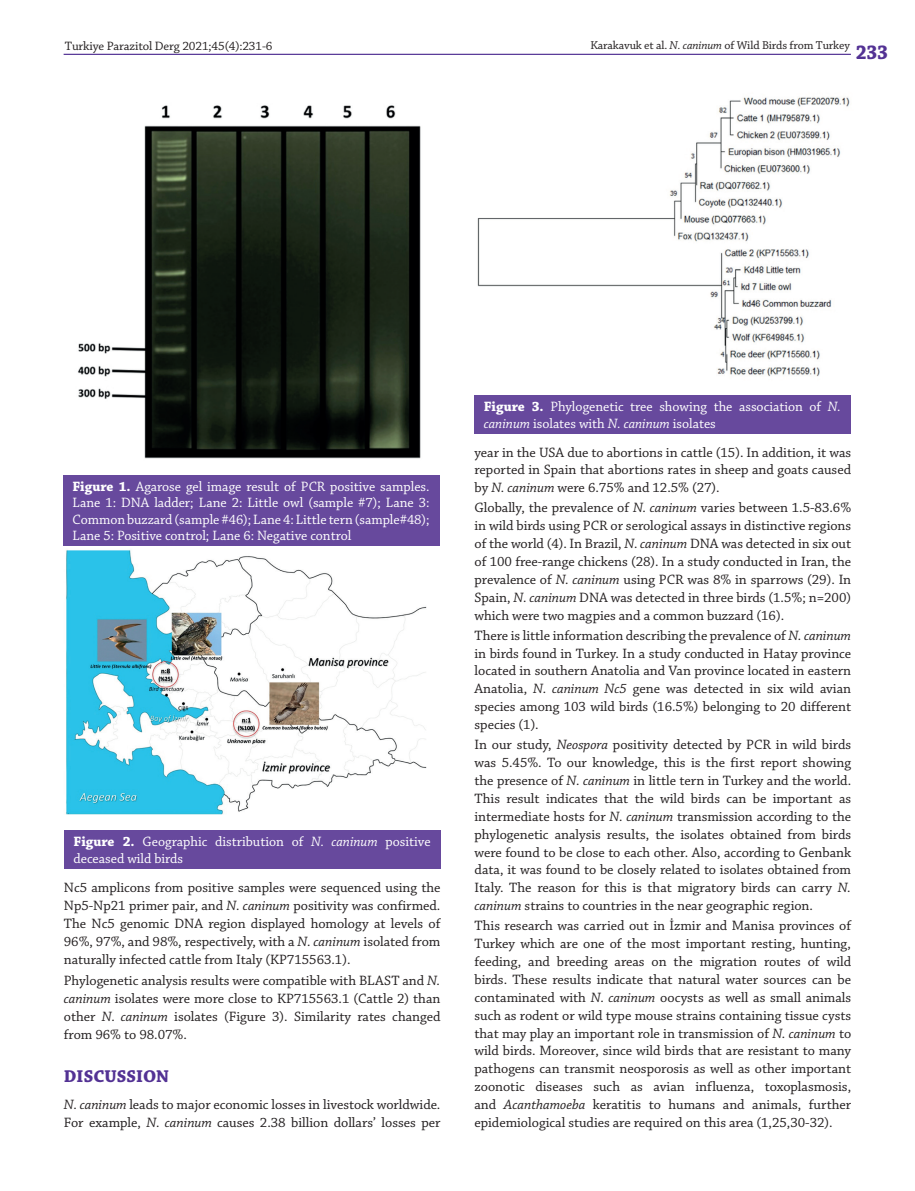
<style>
.page{position:relative;width:915px;height:1191px;background:#fff}
.page>*{position:absolute;margin:0;border:0;box-sizing:border-box;transform-origin:0 0}
.t1{font:700 21px "Chaparral Pro";color:#533294;scale:.92 1}
.t2{font:700 18px "Chaparral Pro";color:#533294}
.t3{font:14.25px/17.9px "Chaparral Pro";letter-spacing:-.005em;color:#231f20;text-align:justify}
.t4{font:14.25px/16.5px "Chaparral Pro";color:#fff}
.t5{font:12.75px "Chaparral Pro";letter-spacing:-.01em;color:#231f20}
.t6{font:12px "Chaparral Pro";letter-spacing:-.01em;color:#231f20}
.s1{font-style:italic}
.s2{font-weight:700}
</style>
<div class="page">
<hr style="left:64px;top:54px;width:786px;height:1px;background:#533294">
<div style="left:63px;top:474px;width:376px;height:72px;background:#67499d"></div>
<img style="left:78px;top:105px;width:343px;height:354px">
<div style="left:64px;top:830px;width:376px;height:38px;background:#67499d"></div>
<img style="left:66px;top:550px;width:361px;height:265px">
<div style="left:474px;top:395px;width:376px;height:38px;background:#67499d"></div>
<img style="left:477px;top:97px;width:373px;height:280px">
<p class="t6" style="left:590px;top:39px;width:261px">Karakavuk et al. <span class="s1">N. caninum</span> of Wild Birds from Turkey</p>
<p class="t5" style="left:65px;top:39px;width:209px">Turkiye Parazitol Derg 2021;45(4):231-6</p>
<h1 class="t1" style="left:855px;top:40px;width:37px">233</h1>
<p class="t4" style="left:72px;top:478px;width:358px;text-align:justify"><span class="s2">Figure 1.</span> Agarose gel image result of PCR positive samples.<br>Lane 1: DNA ladder; Lane 2: Little owl (sample #7); Lane 3:<br>Common buzzard (sample #46); Lane 4: Little tern (sample#48); Lane 5: Positive control; Lane 6: Negative control</p>
<p class="t4" style="left:74px;top:834px;width:358px"><span class="s2">Figure 2.</span> Geographic distribution of <span class="s1">N. caninum</span> positive deceased wild birds</p>
<p class="t3" style="left:64px;top:878px;width:378px">Nc5 amplicons from positive samples were sequenced using the Np5-Np21 primer pair, and <span class="s1">N. caninum</span> positivity was confirmed.<br>The Nc5 genomic DNA region displayed homology at levels of 96%, 97%, and 98%, respectively, with a <span class="s1">N. caninum</span> isolated from naturally infected cattle from Italy (KP715563.1).</p>
<p class="t3" style="left:64px;top:971px;width:378px">Phylogenetic analysis results were compatible with BLAST and <span class="s1">N. caninum</span> isolates were more close to KP715563.1 (Cattle 2) than other <span class="s1">N. caninum</span> isolates (Figure 3). Similarity rates changed from 96% to 98.07%.</p>
<p class="t2" style="left:64px;top:1066px;width:107px">DISCUSSION</p>
<p class="t3" style="left:64px;top:1096px;width:378px"><span class="s1">N. caninum</span> leads to major economic losses in livestock worldwide.<br>For example, <span class="s1">N. caninum</span> causes 2.38 billion dollars’ losses per</p>
<p class="t4" style="left:483px;top:399px;width:358px"><span class="s2">Figure 3.</span> Phylogenetic tree showing the association of <span class="s1">N. caninum</span> isolates with <span class="s1">N. caninum</span> isolates</p>
<p class="t3" style="left:474px;top:443px;width:378px">year in the USA due to abortions in cattle (15). In addition, it was reported in Spain that abortions rates in sheep and goats caused by <span class="s1">N. caninum</span> were 6.75% and 12.5% (27).</p>
<p class="t3" style="left:474px;top:499px;width:378px">Globally, the prevalence of <span class="s1">N. caninum</span> varies between 1.5-83.6% in wild birds using PCR or serological assays in distinctive regions of the world (4). In Brazil, <span class="s1">N. caninum</span> DNA was detected in six out of 100 free-range chickens (28). In a study conducted in Iran, the prevalence of <span class="s1">N. caninum</span> using PCR was 8% in sparrows (29). In Spain, <span class="s1">N. caninum</span> DNA was detected in three birds (1.5%; n=200) which were two magpies and a common buzzard (16).</p>
<p class="t3" style="left:474px;top:627px;width:378px">There is little information describing the prevalence of <span class="s1">N. caninum </span>in birds found in Turkey. In a study conducted in Hatay province located in southern Anatolia and Van province located in eastern Anatolia, <span class="s1">N. caninum Nc5</span> gene was detected in six wild avian species among 103 wild birds (16.5%) belonging to 20 different species (1).</p>
<p class="t3" style="left:474px;top:736px;width:378px">In our study, <span class="s1">Neospora</span> positivity detected by PCR in wild birds was 5.45%. To our knowledge, this is the first report showing the presence of <span class="s1">N. caninum</span> in little tern in Turkey and the world.<br>This result indicates that the wild birds can be important as intermediate hosts for <span class="s1">N. caninum</span> transmission according to the phylogenetic analysis results, the isolates obtained from birds were found to be close to each other. Also, according to Genbank data, it was found to be closely related to isolates obtained from Italy. The reason for this is that migratory birds can carry <span class="s1">N. caninum</span> strains to countries in the near geographic region.</p>
<p class="t3" style="left:474px;top:917px;width:378px">This research was carried out in İzmir and Manisa provinces of Turkey which are one of the most important resting, hunting, feeding, and breeding areas on the migration routes of wild birds. These results indicate that natural water sources can be contaminated with <span class="s1">N. caninum</span> oocysts as well as small animals such as rodent or wild type mouse strains containing tissue cysts that may play an important role in transmission of <span class="s1">N. caninum</span> to wild birds. Moreover, since wild birds that are resistant to many pathogens can transmit neosporosis as well as other important zoonotic diseases such as avian influenza, toxoplasmosis, and <span class="s1">Acanthamoeba</span> keratitis to humans and animals, further epidemiological studies are required on this area (1,25,30-32).</p>
</div>
